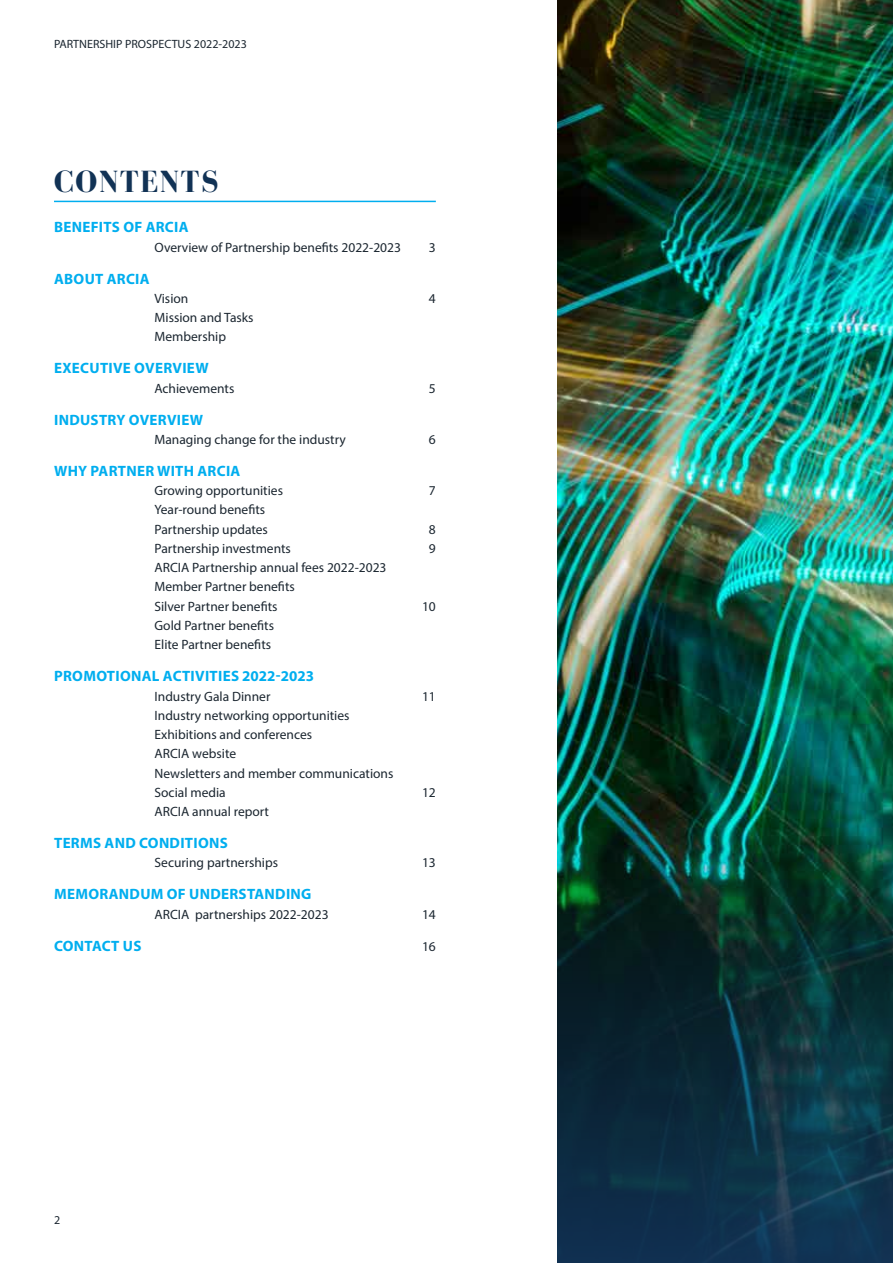
<style>
.page{position:relative;width:893px;height:1263px;background:#fff}
.page>*{position:absolute;margin:0;border:0;box-sizing:border-box;transform-origin:0 0}
.t1{font:700 31.5px "Bodoni FLF";letter-spacing:.05em;color:#113255}
.t2{font:700 15px "Myriad Pro";letter-spacing:.02em;color:#00aeef}
.t3{font:13.5px/19.2px "Myriad Pro";color:#1b2630}
.t4{font:12px "Myriad Pro";color:#1b2630}
</style>
<div class="page">
<hr style="left:54px;top:201px;width:382px;height:1px;background:#00aeef">
<img style="left:557px;top:0;width:336px;height:1263px">
<p class="t4" style="left:54px;top:37px;width:194px">PARTNERSHIP PROSPECTUS 2022-2023</p>
<h1 class="t1" style="left:54px;top:164px;width:166px">CONTENTS</h1>
<p class="t2" style="left:54px;top:218px;width:136px">BENEFITS OF ARCIA</p>
<p class="t3" style="left:154px;top:237px;width:248px">Overview of Partnership benefits 2022-2023</p>
<p class="t3" style="left:429px;top:237px;width:8px">3</p>
<p class="t2" style="left:54px;top:269px;width:97px">ABOUT ARCIA</p>
<p class="t3" style="left:154px;top:289px;width:35px">Vision</p>
<p class="t3" style="left:429px;top:289px;width:8px">4</p>
<p class="t3" style="left:154px;top:308px;width:101px">Mission and Tasks<br>Membership</p>
<p class="t2" style="left:54px;top:359px;width:156px">EXECUTIVE OVERVIEW</p>
<p class="t3" style="left:154px;top:378px;width:81px">Achievements</p>
<p class="t3" style="left:429px;top:378px;width:8px">5</p>
<p class="t2" style="left:54px;top:410px;width:151px">INDUSTRY OVERVIEW</p>
<p class="t3" style="left:154px;top:430px;width:193px">Managing change for the industry</p>
<p class="t3" style="left:429px;top:430px;width:8px">6</p>
<p class="t2" style="left:54px;top:461px;width:188px">WHY PARTNER WITH ARCIA</p>
<p class="t3" style="left:154px;top:481px;width:130px">Growing opportunities</p>
<p class="t3" style="left:429px;top:481px;width:8px">7</p>
<p class="t3" style="left:154px;top:500px;width:115px">Year-round benefits<br>Partnership updates</p>
<p class="t3" style="left:429px;top:519px;width:8px">8</p>
<p class="t3" style="left:154px;top:539px;width:138px">Partnership investments</p>
<p class="t3" style="left:429px;top:539px;width:8px">9</p>
<p class="t3" style="left:154px;top:558px;width:234px">ARCIA Partnership annual fees 2022-2023<br>Member Partner benefits<br>Silver Partner benefits</p>
<p class="t3" style="left:422px;top:596px;width:15px">10</p>
<p class="t3" style="left:154px;top:616px;width:121px">Gold Partner benefits<br>Elite Partner benefits</p>
<p class="t2" style="left:54px;top:666px;width:261px">PROMOTIONAL ACTIVITIES 2022-2023</p>
<p class="t3" style="left:154px;top:686px;width:117px">Industry Gala Dinner</p>
<p class="t3" style="left:422px;top:686px;width:15px">11</p>
<p class="t3" style="left:154px;top:705px;width:240px">Industry networking opportunities<br>Exhibitions and conferences<br>ARCIA website<br>Newsletters and member communications<br>Social media</p>
<p class="t3" style="left:422px;top:782px;width:15px">12</p>
<p class="t3" style="left:154px;top:802px;width:116px">ARCIA annual report</p>
<p class="t2" style="left:54px;top:833px;width:175px">TERMS AND CONDITIONS</p>
<p class="t3" style="left:154px;top:853px;width:125px">Securing partnerships</p>
<p class="t3" style="left:422px;top:853px;width:15px">13</p>
<p class="t2" style="left:54px;top:884px;width:259px">MEMORANDUM OF UNDERSTANDING</p>
<p class="t3" style="left:154px;top:904px;width:176px">ARCIA partnerships 2022-2023</p>
<p class="t3" style="left:422px;top:904px;width:15px">14</p>
<p class="t2" style="left:54px;top:936px;width:89px">CONTACT US</p>
<p class="t3" style="left:422px;top:936px;width:15px">16</p>
<p class="t4" style="left:54px;top:1212px;width:8px">2</p>
</div>
